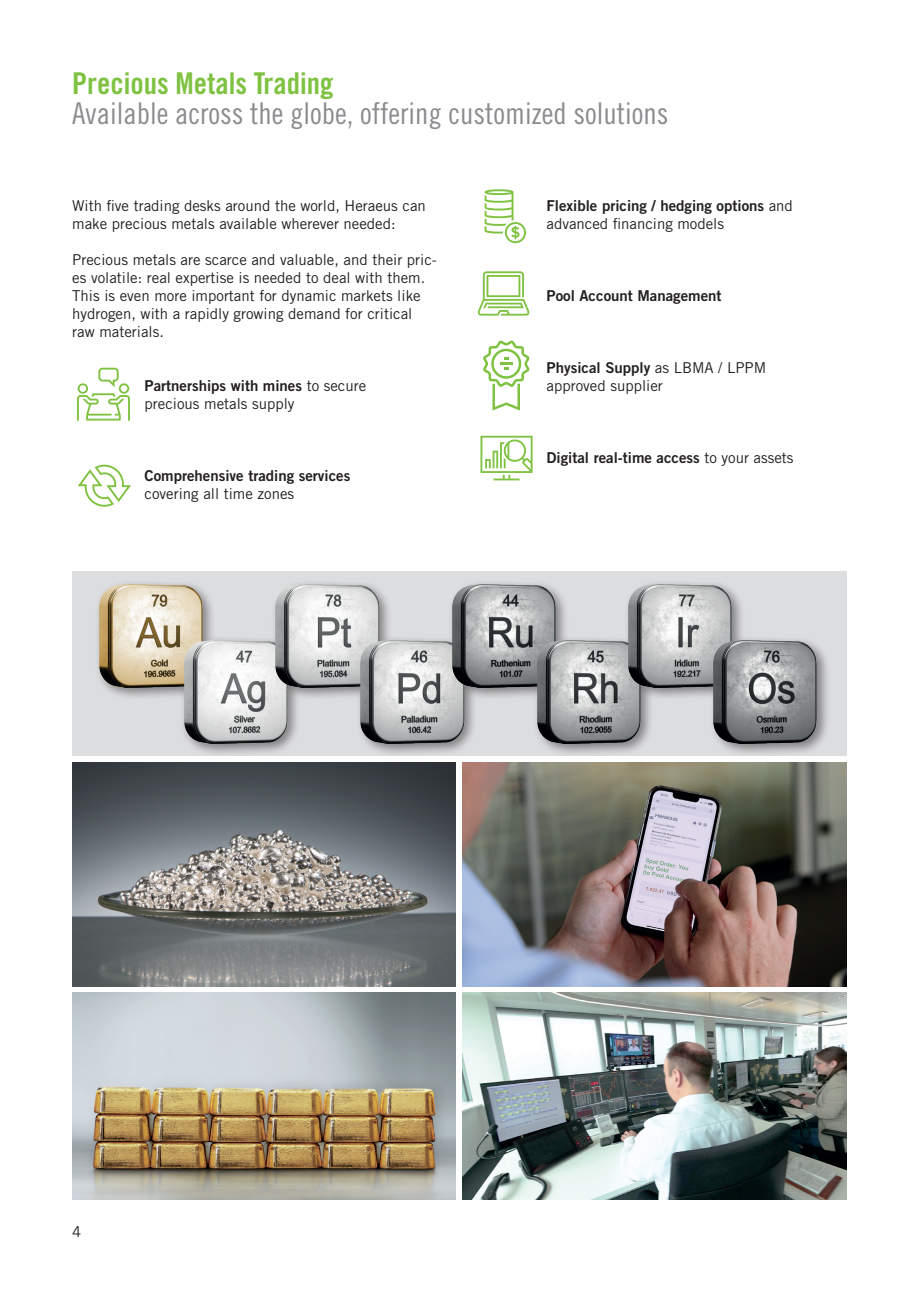
<style>
.page{position:relative;width:906px;height:1289px;background:#fff}
.page>*{position:absolute;margin:0;border:0;box-sizing:border-box;transform-origin:0 0}
.t1{font:30px "Trade Gothic LT Pro Cn 18";color:#8a8c8f}
.t2{font:30px "Trade Gothic LT Pro Bd Cn 20";color:#7fc241}
.t3{font:15px/18px "Trade Gothic LT Pro";color:#231f20}
.t4{font:15px "Trade Gothic LT Pro Bd 2";color:#231f20}
.s1{font-family:"Trade Gothic LT Pro"}
</style>
<div class="page">
<div style="left:72px;top:571px;width:774px;height:184px;background:#dcdddf"></div>
<svg style="left:480px;top:436px;width:52px;height:44px"></svg>
<svg style="left:484px;top:189px;width:42px;height:54px"></svg>
<svg style="left:78px;top:464px;width:53px;height:42px"></svg>
<svg style="left:77px;top:368px;width:53px;height:52px"></svg>
<svg style="left:477px;top:271px;width:53px;height:44px"></svg>
<img style="left:72px;top:992px;width:383px;height:207px">
<img style="left:463px;top:992px;width:383px;height:207px">
<img style="left:463px;top:762px;width:383px;height:224px">
<img style="left:72px;top:762px;width:383px;height:224px">
<svg style="left:483px;top:340px;width:47px;height:70px"></svg>
<div style="left:94px;top:579px;width:736px;height:178px;background:#dcdddf"></div>
<img style="left:98px;top:583px;width:114px;height:114px">
<img style="left:179px;top:618px;width:120px;height:139px">
<img style="left:270px;top:583px;width:119px;height:118px">
<img style="left:355px;top:618px;width:120px;height:139px">
<img style="left:446px;top:583px;width:119px;height:118px">
<img style="left:531px;top:618px;width:121px;height:139px">
<img style="left:623px;top:583px;width:119px;height:118px">
<img style="left:708px;top:618px;width:120px;height:139px">
<h1 class="t2" style="left:72px;top:65px;width:262px">Precious Metals Trading</h1>
<h1 class="t1" style="left:72px;top:95px;width:597px">Available across the globe, offering customized solutions</h1>
<p class="t3" style="left:72px;top:196px;width:355px">With five trading desks around the world, Heraeus can make precious metals available wherever needed:</p>
<p class="t3" style="left:72px;top:250px;width:366px">Precious metals are scarce and valuable, and their pric&shy;es volatile: real expertise is needed to deal with them.<br>This is even more important for dynamic markets like hydrogen, with a rapidly growing demand for critical raw materials.</p>
<p class="t4" style="left:145px;top:376px;width:223px">Partnerships with mines <span class="s1">to secure</span></p>
<p class="t3" style="left:145px;top:394px;width:151px">precious metals supply</p>
<p class="t4" style="left:145px;top:466px;width:207px">Comprehensive trading services</p>
<p class="t3" style="left:145px;top:484px;width:151px">covering all time zones</p>
<p class="t4" style="left:546px;top:196px;width:248px">Flexible pricing / hedging options <span class="s1">and</span></p>
<p class="t3" style="left:546px;top:214px;width:179px">advanced financing models</p>
<p class="t4" style="left:546px;top:286px;width:176px">Pool Account Management</p>
<p class="t4" style="left:546px;top:358px;width:221px">Physical Supply <span class="s1">as LBMA / LPPM</span></p>
<p class="t3" style="left:546px;top:376px;width:118px">approved supplier</p>
<p class="t4" style="left:546px;top:448px;width:248px">Digital real-time access <span class="s1">to your assets</span></p>
<p class="t3" style="left:72px;top:1222px;width:11px">4</p>
</div>
